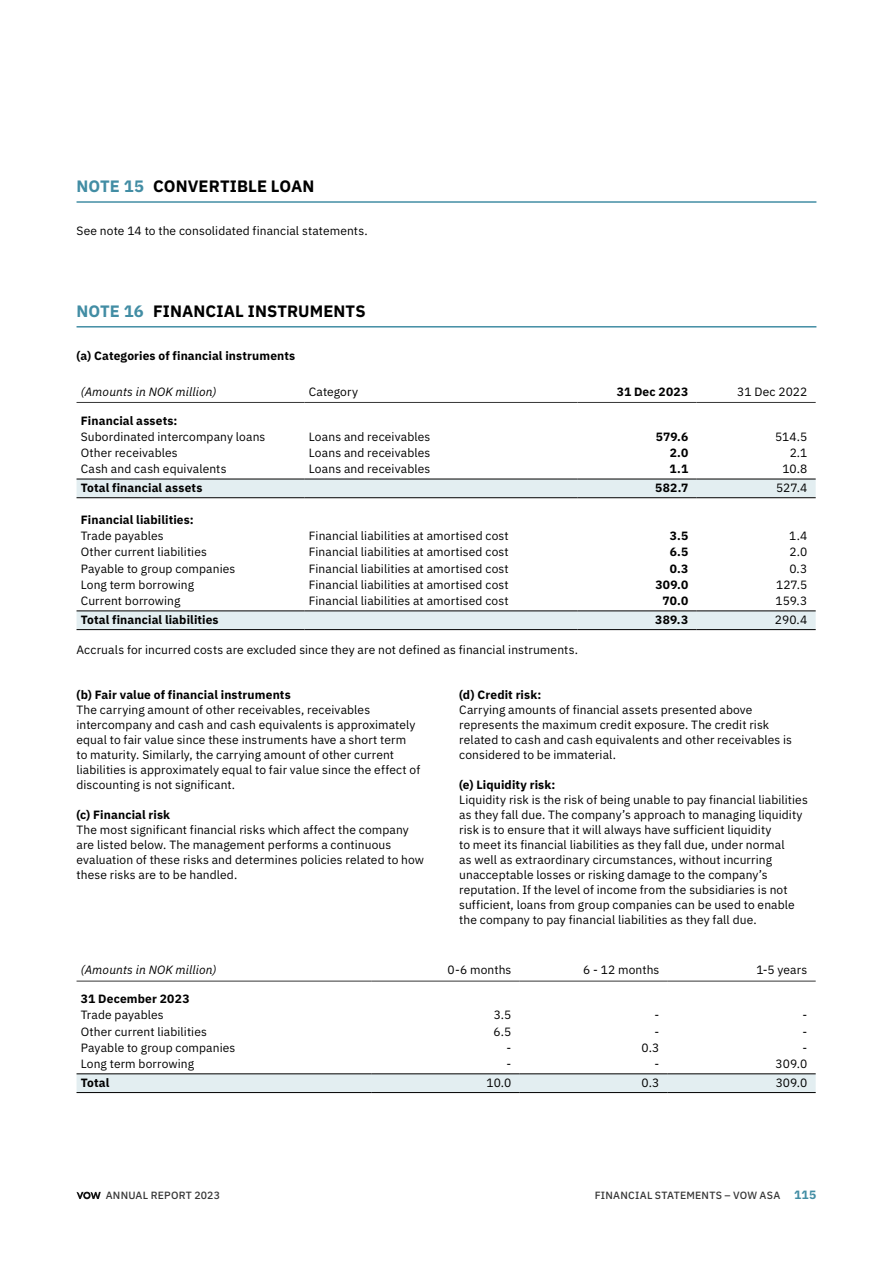
<style>
.page{position:relative;width:893px;height:1263px;background:#fff}
.page>*{position:absolute;margin:0;border:0;box-sizing:border-box;transform-origin:0 0}
.t1{font:700 16.5px "IBM Plex Sans";letter-spacing:.005em;color:#000}
.t2{font:700 16.5px "IBM Plex Sans";color:#428da4}
.t3{font:12px/15px "IBM Plex Sans";letter-spacing:.01em;color:#000}
.t4{font:700 12px "IBM Plex Sans";letter-spacing:.01em;color:#000}
.t5{font:italic 12px "IBM Plex Sans";letter-spacing:.01em;color:#000}
.t6{font:500 10.5px "IBM Plex Sans";letter-spacing:.025em;color:#363636}
.s1{color:#428da4}
.s2{font-weight:700;font-size:12px;color:#428da4}
</style>
<div class="page">
<hr style="left:77px;top:201px;width:739px;height:2px;background:#428da4">
<hr style="left:77px;top:326px;width:739px;height:2px;background:#428da4">
<svg style="left:77px;top:480px;width:739px;height:149px"></svg>
<hr style="left:77px;top:402px;width:228px;height:1px;background:#363636">
<hr style="left:305px;top:402px;width:273px;height:1px;background:#363636">
<hr style="left:578px;top:402px;width:119px;height:1px;background:#363636">
<hr style="left:697px;top:402px;width:119px;height:1px;background:#363636">
<hr style="left:77px;top:479px;width:228px;height:1px;background:#000">
<hr style="left:305px;top:479px;width:273px;height:1px;background:#000">
<hr style="left:578px;top:479px;width:119px;height:1px;background:#000">
<hr style="left:697px;top:479px;width:119px;height:1px;background:#000">
<hr style="left:77px;top:497px;width:228px;height:1px;background:#000">
<hr style="left:305px;top:497px;width:273px;height:1px;background:#000">
<hr style="left:578px;top:497px;width:119px;height:1px;background:#000">
<hr style="left:697px;top:497px;width:119px;height:1px;background:#000">
<hr style="left:77px;top:611px;width:228px;height:1px;background:#000">
<hr style="left:305px;top:611px;width:273px;height:1px;background:#000">
<hr style="left:578px;top:611px;width:119px;height:1px;background:#000">
<hr style="left:697px;top:611px;width:119px;height:1px;background:#000">
<hr style="left:77px;top:629px;width:228px;height:1px;background:#000">
<hr style="left:305px;top:629px;width:273px;height:1px;background:#000">
<hr style="left:578px;top:629px;width:119px;height:1px;background:#000">
<hr style="left:697px;top:629px;width:119px;height:1px;background:#000">
<div style="left:77px;top:1074px;width:739px;height:18px;background:#e3eef1"></div>
<hr style="left:77px;top:981px;width:295px;height:1px;background:#363636">
<hr style="left:372px;top:981px;width:148px;height:1px;background:#363636">
<hr style="left:520px;top:981px;width:148px;height:1px;background:#363636">
<hr style="left:668px;top:981px;width:148px;height:1px;background:#363636">
<hr style="left:77px;top:1073px;width:295px;height:1px;background:#000">
<hr style="left:372px;top:1073px;width:148px;height:1px;background:#000">
<hr style="left:520px;top:1073px;width:148px;height:1px;background:#000">
<hr style="left:668px;top:1073px;width:148px;height:1px;background:#000">
<hr style="left:77px;top:1092px;width:295px;height:1px;background:#000">
<hr style="left:372px;top:1092px;width:148px;height:1px;background:#000">
<hr style="left:520px;top:1092px;width:148px;height:1px;background:#000">
<hr style="left:668px;top:1092px;width:148px;height:1px;background:#000">
<svg style="left:77px;top:1191px;width:24px;height:8px"></svg>
<h1 class="t2" style="left:77px;top:173px;width:23px">Note</h1>
<h1 class="t1" style="left:124px;top:173px;width:192px"><span class="s1">15</span> CONVERTIBLE LOAN</h1>
<p class="t3" style="left:77px;top:223px;width:293px">See note 14 to the consolidated financial statements.</p>
<h1 class="t2" style="left:77px;top:298px;width:23px">Note</h1>
<h1 class="t1" style="left:124px;top:298px;width:243px"><span class="s1">16</span> FINANCIAL INSTRUMENTS</h1>
<p class="t4" style="left:77px;top:346px;width:220px">(a) Categories of financial instruments</p>
<p class="t5" style="left:81px;top:382px;width:137px">(Amounts in NOK million)</p>
<p class="t3" style="left:309px;top:383px;width:51px">Category</p>
<p class="t4" style="left:617px;top:382px;width:73px">31 Dec 2023</p>
<p class="t3" style="left:737px;top:383px;width:72px">31 Dec 2022</p>
<p class="t4" style="left:81px;top:411px;width:98px">Financial assets:</p>
<p class="t3" style="left:81px;top:428px;width:186px">Subordinated intercompany loans</p>
<p class="t3" style="left:309px;top:428px;width:123px">Loans and receivables</p>
<p class="t4" style="left:656px;top:427px;width:34px">579.6</p>
<p class="t3" style="left:775px;top:428px;width:34px">514.5</p>
<p class="t3" style="left:81px;top:444px;width:98px">Other receivables</p>
<p class="t3" style="left:309px;top:444px;width:123px">Loans and receivables</p>
<p class="t4" style="left:670px;top:443px;width:20px">2.0</p>
<p class="t3" style="left:790px;top:444px;width:19px">2.1</p>
<p class="t3" style="left:81px;top:460px;width:147px">Cash and cash equivalents</p>
<p class="t3" style="left:309px;top:460px;width:123px">Loans and receivables</p>
<p class="t4" style="left:669px;top:459px;width:20px">1.1</p>
<p class="t3" style="left:782px;top:460px;width:27px">10.8</p>
<p class="t4" style="left:81px;top:478px;width:123px">Total financial assets</p>
<p class="t4" style="left:655px;top:478px;width:34px">582.7</p>
<p class="t3" style="left:776px;top:479px;width:33px">527.4</p>
<p class="t4" style="left:81px;top:510px;width:115px">Financial liabilities:</p>
<p class="t3" style="left:81px;top:527px;width:85px">Trade payables</p>
<p class="t3" style="left:309px;top:527px;width:201px">Financial liabilities at amortised cost</p>
<p class="t4" style="left:670px;top:526px;width:20px">3.5</p>
<p class="t3" style="left:789px;top:527px;width:20px">1.4</p>
<p class="t3" style="left:81px;top:544px;width:128px">Other current liabilities</p>
<p class="t3" style="left:309px;top:544px;width:201px">Financial liabilities at amortised cost</p>
<p class="t4" style="left:670px;top:543px;width:20px">6.5</p>
<p class="t3" style="left:790px;top:544px;width:19px">2.0</p>
<p class="t3" style="left:81px;top:560px;width:156px">Payable to group companies</p>
<p class="t3" style="left:309px;top:560px;width:201px">Financial liabilities at amortised cost</p>
<p class="t4" style="left:670px;top:559px;width:20px">0.3</p>
<p class="t3" style="left:789px;top:560px;width:19px">0.3</p>
<p class="t3" style="left:81px;top:576px;width:115px">Long term borrowing</p>
<p class="t3" style="left:309px;top:576px;width:201px">Financial liabilities at amortised cost</p>
<p class="t4" style="left:655px;top:575px;width:34px">309.0</p>
<p class="t3" style="left:776px;top:576px;width:33px">127.5</p>
<p class="t3" style="left:81px;top:592px;width:101px">Current borrowing</p>
<p class="t3" style="left:309px;top:592px;width:201px">Financial liabilities at amortised cost</p>
<p class="t4" style="left:663px;top:591px;width:27px">70.0</p>
<p class="t3" style="left:776px;top:592px;width:33px">159.3</p>
<p class="t4" style="left:81px;top:610px;width:139px">Total financial liabilities</p>
<p class="t4" style="left:655px;top:610px;width:34px">389.3</p>
<p class="t3" style="left:775px;top:611px;width:34px">290.4</p>
<p class="t3" style="left:76px;top:641px;width:503px">Accruals for incurred costs are excluded since they are not defined as financial instruments.</p>
<p class="t4" style="left:76px;top:685px;width:216px">(b) Fair value of financial instruments</p>
<p class="t3" style="left:76px;top:701px;width:345px">The carrying amount of other receivables, receivables intercompany and cash and cash equivalents is approximately equal to fair value since these instruments have a short term<br>to maturity. Similarly, the carrying amount of other current liabilities is approximately equal to fair value since the effect of discounting is not significant.</p>
<p class="t4" style="left:76px;top:805px;width:95px">(c) Financial risk</p>
<p class="t3" style="left:76px;top:821px;width:349px">The most significant financial risks which affect the company are listed below. The management performs a continuous evaluation of these risks and determines policies related to how these risks are to be handled.</p>
<p class="t4" style="left:459px;top:685px;width:84px">(d) Credit risk:</p>
<p class="t3" style="left:459px;top:701px;width:334px">Carrying amounts of financial assets presented above represents the maximum credit exposure. The credit risk related to cash and cash equivalents and other receivables is considered to be immaterial.</p>
<p class="t4" style="left:459px;top:775px;width:98px">(e) Liquidity risk:</p>
<p class="t3" style="left:459px;top:791px;width:350px">Liquidity risk is the risk of being unable to pay financial liabilities as they fall due. The company’s approach to managing liquidity risk is to ensure that it will always have sufficient liquidity<br>to meet its financial liabilities as they fall due, under normal<br>as well as extraordinary circumstances, without incurring unacceptable losses or risking damage to the company’s reputation. If the level of income from the subsidiaries is not sufficient, loans from group companies can be used to enable the company to pay financial liabilities as they fall due.</p>
<p class="t5" style="left:81px;top:961px;width:137px">(Amounts in NOK million)</p>
<p class="t3" style="left:448px;top:961px;width:65px">0-6 months</p>
<p class="t3" style="left:583px;top:961px;width:78px">6 - 12 months</p>
<p class="t3" style="left:756px;top:961px;width:53px">1-5 years</p>
<p class="t4" style="left:81px;top:989px;width:110px">31 December 2023</p>
<p class="t3" style="left:81px;top:1007px;width:85px">Trade payables</p>
<p class="t3" style="left:494px;top:1007px;width:19px">3.5</p>
<p class="t3" style="left:655px;top:1007px;width:6px">-</p>
<p class="t3" style="left:803px;top:1007px;width:6px">-</p>
<p class="t3" style="left:81px;top:1023px;width:128px">Other current liabilities</p>
<p class="t3" style="left:494px;top:1023px;width:19px">6.5</p>
<p class="t3" style="left:655px;top:1023px;width:6px">-</p>
<p class="t3" style="left:803px;top:1023px;width:6px">-</p>
<p class="t3" style="left:81px;top:1039px;width:156px">Payable to group companies</p>
<p class="t3" style="left:507px;top:1039px;width:6px">-</p>
<p class="t3" style="left:641px;top:1039px;width:19px">0.3</p>
<p class="t3" style="left:803px;top:1039px;width:6px">-</p>
<p class="t3" style="left:81px;top:1055px;width:115px">Long term borrowing</p>
<p class="t3" style="left:507px;top:1055px;width:6px">-</p>
<p class="t3" style="left:655px;top:1055px;width:6px">-</p>
<p class="t3" style="left:776px;top:1055px;width:33px">309.0</p>
<p class="t4" style="left:81px;top:1073px;width:30px">Total</p>
<p class="t3" style="left:487px;top:1074px;width:26px">10.0</p>
<p class="t3" style="left:641px;top:1074px;width:19px">0.3</p>
<p class="t3" style="left:776px;top:1074px;width:33px">309.0</p>
<p class="t6" style="left:106px;top:1187px;width:116px">ANNUAL REPORT 2023</p>
<p class="t6" style="left:595px;top:1187px;width:223px">FINANCIAL STATEMENTS – VOW ASA <span class="s2">115</span></p>
</div>
